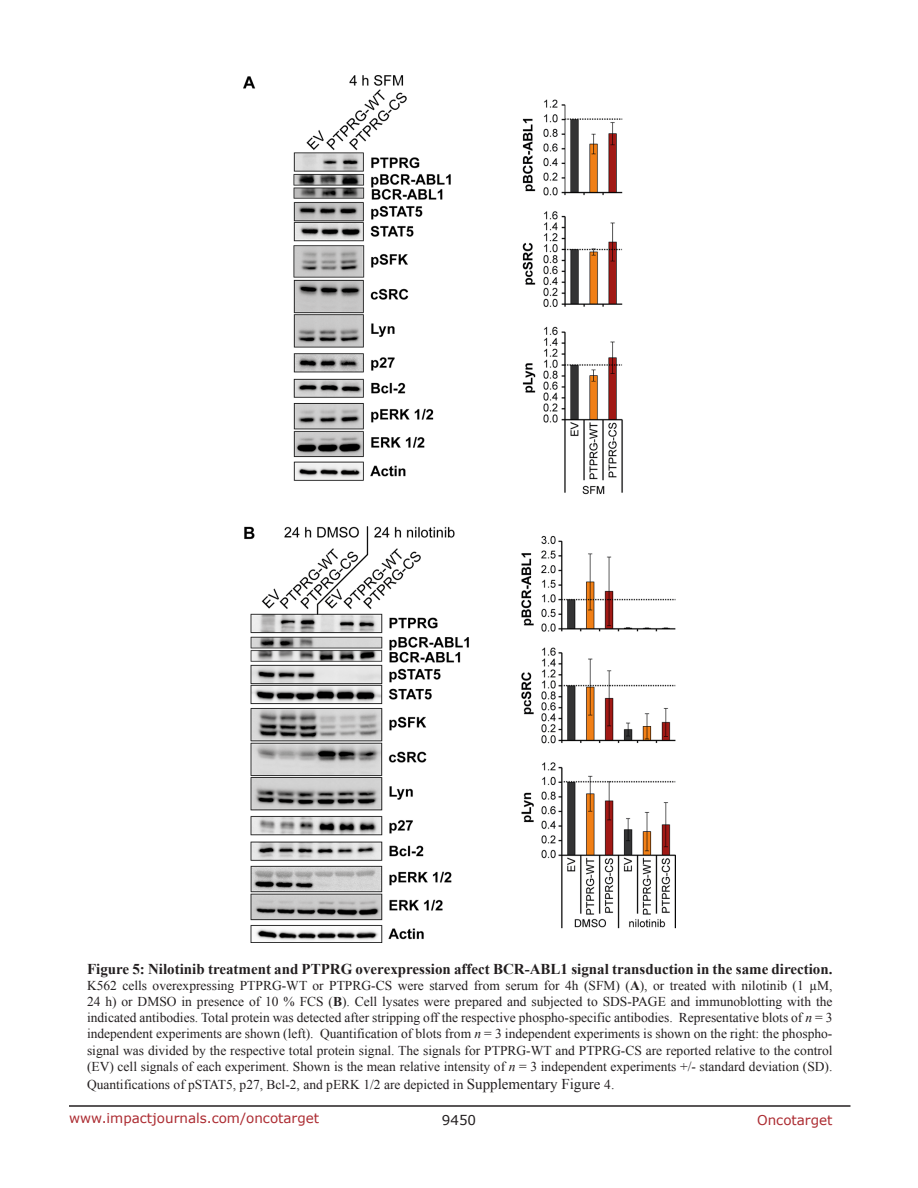
<style>
.page{position:relative;width:918px;height:1188px;background:#fff}
.page>*{position:absolute;margin:0;border:0;box-sizing:border-box;transform-origin:0 0}
.FigureText{font:700 15px "Times New Roman";color:#231f20}
.FigureText-2{font:13.5px/16.2px "Times New Roman";color:#231f20;text-align:justify}
.t1{font:13.5px "Verdana";color:#ac2b31}
.t2{font:13.5px "Verdana";color:#231f20}
.s1{font-weight:700}
.s2{font-style:italic}
.s3{font-size:15px}
</style>
<div class="page">
<hr style="left:69px;top:1105px;width:781px;height:2px;background:#231f20">
<img style="left:244px;top:75px;width:432px;height:868px">
<p class="FigureText" style="left:87px;top:958px;width:747px">Figure 5: Nilotinib treatment and PTPRG overexpression affect BCR-ABL1 signal transduction in the same direction.</p>
<p class="FigureText-2" style="left:87px;top:977px;width:747px">K562 cells overexpressing PTPRG-WT or PTPRG-CS were starved from serum for 4h (SFM) (<span class="s1">A</span>), or treated with nilotinib (1 µM, 24 h) or DMSO in presence of 10 % FCS (<span class="s1">B</span>). Cell lysates were prepared and subjected to SDS-PAGE and immunoblotting with the indicated antibodies. Total protein was detected after stripping off the respective phospho-specific antibodies. Representative blots of <span class="s2">n</span> = 3 independent experiments are shown (left). Quantification of blots from <span class="s2">n</span> = 3 independent experiments is shown on the right: the phospho&shy;signal was divided by the respective total protein signal. The signals for PTPRG-WT and PTPRG-CS are reported relative to the control (EV) cell signals of each experiment. Shown is the mean relative intensity of <span class="s2">n</span> = 3 independent experiments +/- standard deviation (SD).</p>
<p class="FigureText-2" style="left:87px;top:1076px;width:529px">Quantifications of pSTAT5, p27, Bcl-2, and pERK 1/2 are depicted in <span class="s3">Supplementary Figure</span> 4.</p>
<p class="t1" style="left:69px;top:1109px;width:252px">www.impactjournals.com/oncotarget</p>
<p class="t2" style="left:442px;top:1111px;width:36px">9450</p>
<p class="t1" style="left:757px;top:1111px;width:77px">Oncotarget</p>
</div>
